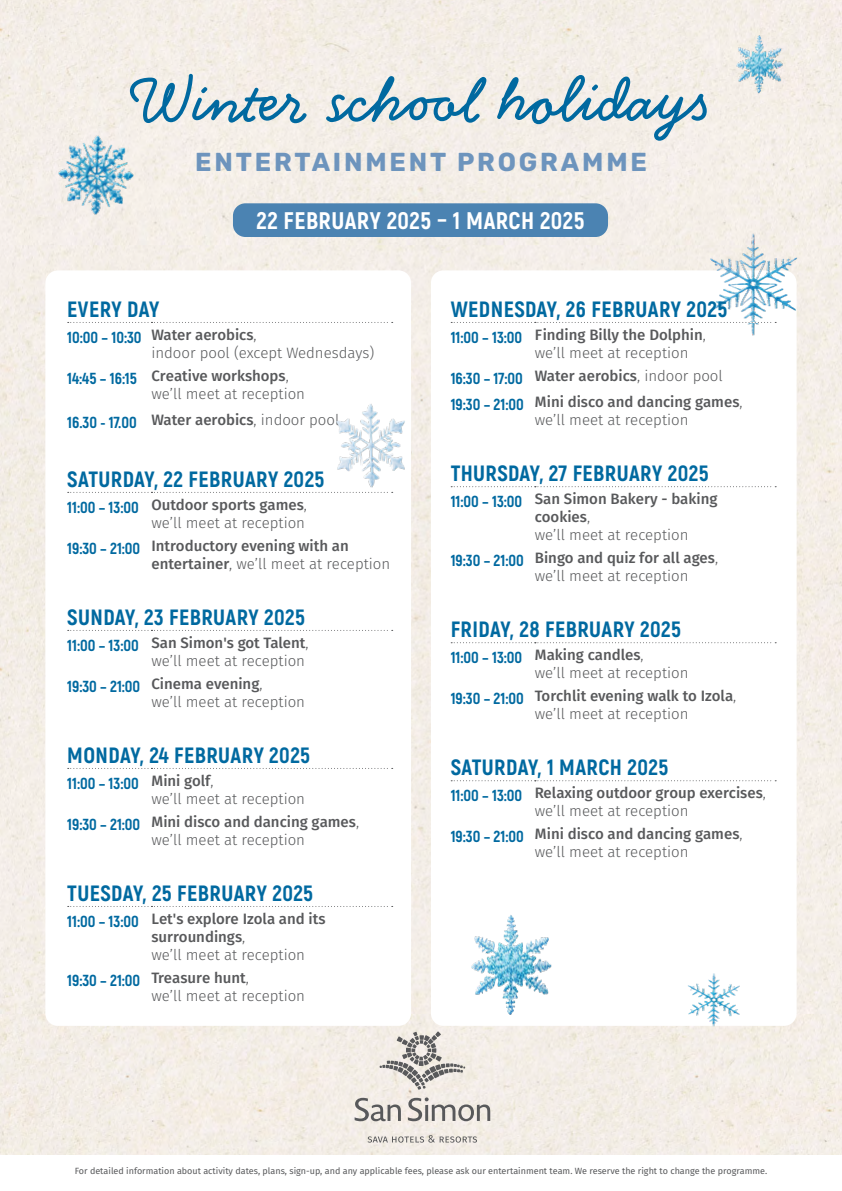
<style>
.page{position:relative;width:842px;height:1191px;background:#fff}
.page>*{position:absolute;margin:0;border:0;box-sizing:border-box;transform-origin:0 0}
.t1{font:700 68px "Handsome Pro";color:#0069a0}
.t2{font:700 26px "Rubik";letter-spacing:.11em;color:#6d94bd}
.t3{font:800 24px "Akrobat";letter-spacing:.02em;color:#fff}
.t4{font:800 22.1px "Akrobat";letter-spacing:.02em;color:#0069a0}
.t5{font:800 16px "Akrobat";color:#0069a0}
.t6{font:500 15px/18px "Fira Sans";color:#58595b}
.t7{font:300 15px/18px "Fira Sans";color:#58595b}
.t8{font:9px "Fira Sans";color:#58595b}
.s1{font-family:"Akrobat";font-weight:800;font-size:16px;color:#0069a0}
.s2{font-weight:500}
.s3{font-weight:300}
</style>
<div class="page">
<div style="left:0;top:0;width:842px;height:1155px;background:#f4eee7"></div>
<img style="left:49px;top:130px;width:87px;height:93px">
<div style="left:233px;top:203px;width:375px;height:34px;background:#4b83b2;border-radius:12px"></div>
<img style="left:729px;top:27px;width:59px;height:75px">
<div style="left:45px;top:270px;width:366px;height:755px;background:#fff;border-radius:12px"></div>
<div style="left:431px;top:270px;width:366px;height:755px;background:#fff;border-radius:12px"></div>
<svg style="left:68px;top:322px;width:325px;height:1px"></svg>
<svg style="left:68px;top:492px;width:258px;height:1px"></svg>
<svg style="left:68px;top:630px;width:325px;height:1px"></svg>
<svg style="left:68px;top:768px;width:325px;height:1px"></svg>
<svg style="left:68px;top:906px;width:325px;height:1px"></svg>
<img style="left:703px;top:222px;width:102px;height:120px">
<img style="left:327px;top:398px;width:95px;height:101px">
<img style="left:459px;top:915px;width:102px;height:116px">
<svg style="left:451px;top:322px;width:325px;height:1px"></svg>
<svg style="left:451px;top:486px;width:325px;height:1px"></svg>
<svg style="left:451px;top:642px;width:325px;height:1px"></svg>
<svg style="left:451px;top:780px;width:325px;height:1px"></svg>
<svg style="left:368px;top:1135px;width:109px;height:7px"></svg>
<svg style="left:380px;top:1031px;width:85px;height:58px;background:#cdc9c4"></svg>
<svg style="left:355px;top:1097px;width:135px;height:24px;background:#c5c1bd"></svg>
<img style="left:680px;top:973px;width:89px;height:75px">
<h1 class="t1" style="left:133px;top:59px;width:577px">Winter school holidays</h1>
<h2 class="t2" style="left:195px;top:147px;width:453px">ENTERTAINMENT PROGRAMME</h2>
<h3 class="t3" style="left:257px;top:206px;width:329px">22 FEBRUARY 2025 – 1 MARCH 2025</h3>
<h3 class="t4" style="left:67px;top:295px;width:94px">EVERY DAY</h3>
<p class="t7" style="left:151px;top:327px;width:224px;text-indent:-84px"><span class="s1">10:00 – 10:30</span> <span class="s2">Water aerobics</span>,<br>indoor pool (except Wednesdays)</p>
<p class="t7" style="left:151px;top:368px;width:155px;text-indent:-84px"><span class="s1">14:45 – 16:15</span> <span class="s2">Creative workshops</span>, we’ll meet at reception</p>
<p class="t6" style="left:67px;top:412px;width:274px"><span class="s1">16.30 - 17.00</span> Water aerobics<span class="s3">, indoor pool</span></p>
<h3 class="t4" style="left:67px;top:465px;width:259px">SATURDAY, 22 FEBRUARY 2025</h3>
<p class="t7" style="left:67px;top:497px;width:241px;text-align:right"><span class="s1">11:00 – 13:00</span> <span class="s2">Outdoor sports games</span>, we’ll meet at reception</p>
<p class="t6" style="left:151px;top:538px;width:240px;text-indent:-84px"><span class="s1">19:30 – 21:00</span> Introductory evening with an entertainer<span class="s3">, we’ll meet at reception</span></p>
<h3 class="t4" style="left:67px;top:603px;width:239px">SUNDAY, 23 FEBRUARY 2025</h3>
<p class="t7" style="left:67px;top:634px;width:243px;text-align:right"><span class="s1">11:00 – 13:00</span> <span class="s2">San Simon's got Talent</span>, we’ll meet at reception</p>
<p class="t7" style="left:151px;top:676px;width:155px;text-indent:-84px"><span class="s1">19:30 – 21:00</span> <span class="s2">Cinema evening</span>,<br>we’ll meet at reception</p>
<h3 class="t4" style="left:67px;top:741px;width:244px">MONDAY, 24 FEBRUARY 2025</h3>
<p class="t5" style="left:67px;top:773px;width:148px">11:00 – 13:00 <sup>Mini</sup> <sup>golf</sup><sup>,</sup></p>
<p class="t6" style="left:67px;top:788px;width:293px;line-height:23.1px;text-indent:84px"><span class="s3">we’ll meet at reception<br></span><span class="s1">19:30 – 21:00</span> Mini disco and dancing games<span class="s3">,</span></p>
<p class="t7" style="left:151px;top:832px;width:155px">we’ll meet at reception</p>
<h3 class="t4" style="left:67px;top:879px;width:247px">TUESDAY, 25 FEBRUARY 2025</h3>
<p class="t6" style="left:151px;top:910px;width:176px;text-indent:-84px"><span class="s1">11:00 – 13:00</span> Let's explore Izola and its surroundings<span class="s3">,<br>we’ll meet at reception</span></p>
<p class="t7" style="left:151px;top:970px;width:155px;text-indent:-84px"><span class="s1">19:30 – 21:00</span> <span class="s2">Treasure hunt</span>,<br>we’ll meet at reception</p>
<h3 class="t4" style="left:451px;top:295px;width:278px">WEDNESDAY, 26 FEBRUARY 2025</h3>
<p class="t6" style="left:535px;top:327px;width:173px;text-indent:-84px"><span class="s1">11:00 – 13:00</span> Finding Billy the Dolphin<span class="s3">, we’ll meet at reception</span></p>
<p class="t6" style="left:451px;top:364px;width:293px;line-height:26.2px"><span class="s1">16:30 – 17:00</span> Water aerobics<span class="s3">, indoor pool<br></span><span class="s1">19:30 – 21:00</span> Mini disco and dancing games<span class="s3">,</span></p>
<p class="t7" style="left:535px;top:412px;width:155px">we’ll meet at reception</p>
<h3 class="t4" style="left:451px;top:459px;width:259px">THURSDAY, 27 FEBRUARY 2025</h3>
<p class="t6" style="left:535px;top:491px;width:184px;text-indent:-84px"><span class="s1">11:00 – 13:00</span> San Simon Bakery - baking cookies<span class="s3">,<br>we’ll meet at reception</span></p>
<p class="t6" style="left:535px;top:550px;width:185px;text-indent:-84px"><span class="s1">19:30 – 21:00</span> Bingo and quiz for all ages<span class="s3">, we’ll meet at reception</span></p>
<h3 class="t4" style="left:451px;top:615px;width:232px">FRIDAY, 28 FEBRUARY 2025</h3>
<p class="t7" style="left:535px;top:647px;width:155px;text-indent:-84px"><span class="s1">11:00 – 13:00</span> <span class="s2">Making candles</span>,<br>we’ll meet at reception</p>
<p class="t6" style="left:535px;top:688px;width:203px;text-indent:-84px"><span class="s1">19:30 – 21:00</span> Torchlit evening walk to Izola<span class="s3">, we’ll meet at reception</span></p>
<h3 class="t4" style="left:451px;top:753px;width:219px">SATURDAY, 1 MARCH 2025</h3>
<p class="t6" style="left:451px;top:785px;width:317px;text-align:center"><span class="s1">11:00 – 13:00</span> Relaxing outdoor group exercises<span class="s3">, we’ll meet at reception</span></p>
<p class="t6" style="left:535px;top:826px;width:209px;text-indent:-84px"><span class="s1">19:30 – 21:00</span> Mini disco and dancing games<span class="s3">, we’ll meet at reception</span></p>
<p class="t8" style="left:75px;top:1165px;width:694px">For detailed information about activity dates, plans, sign-up, and any applicable fees, please ask our entertainment team. We reserve the right to change the programme.</p>
</div>
